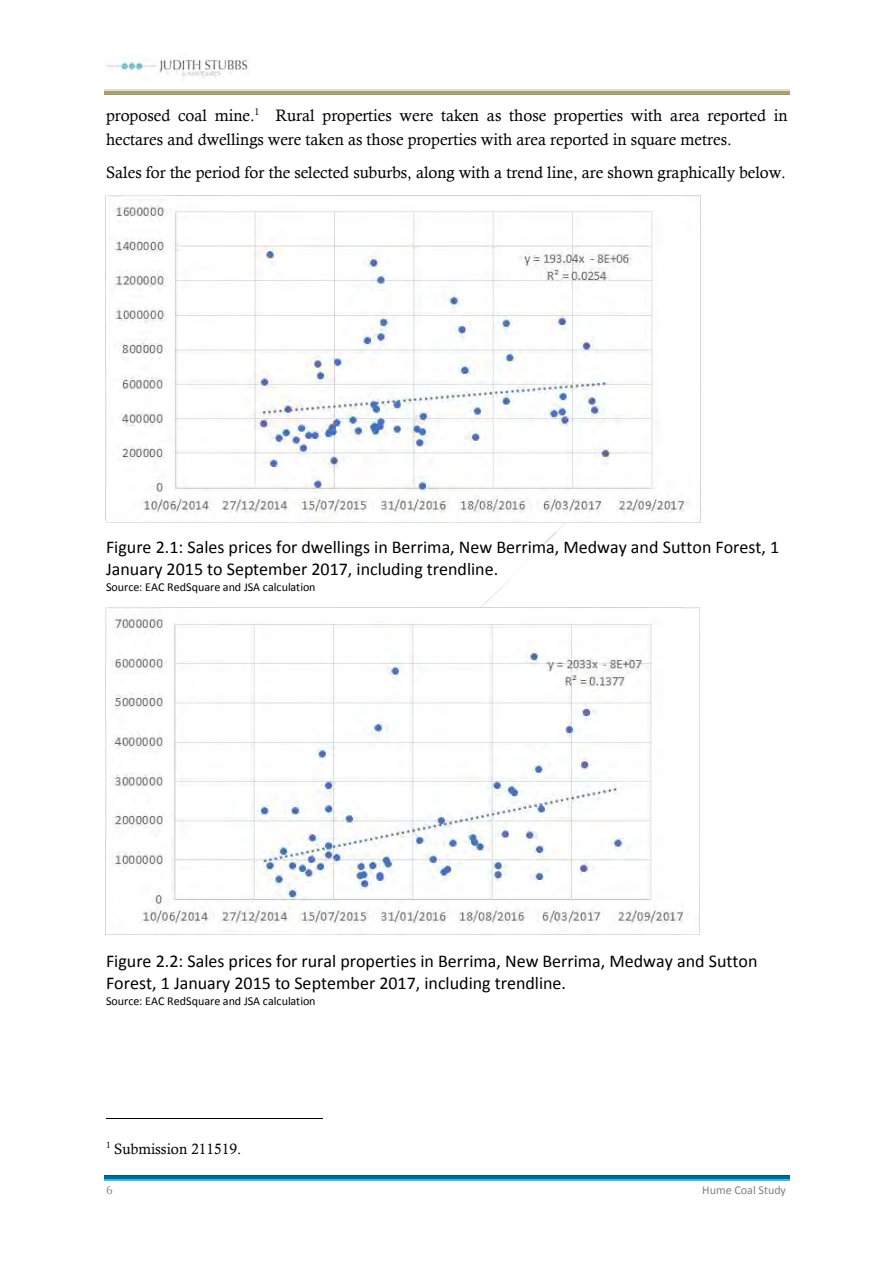
<style>
.page{position:relative;width:893px;height:1263px;background:#fff}
.page>*{position:absolute;margin:0;border:0;box-sizing:border-box;transform-origin:0 0}
.t1{font:18px/21.9px "Calibri";color:#000}
.t2{font:16.5px/23.7px "Calisto MT";color:#000}
.t3{font:15px "Calisto MT";color:#000}
.t4{font:12px "Calibri";color:#000}
.t5{font:12px "Calibri";color:#808080}
.t6{font:12px "Optima";color:#808080}
</style>
<div class="page">
<hr style="left:104px;top:93px;width:685px;height:1px;background:#a49b60">
<hr style="left:104px;top:90px;width:685px;height:3px;background:#a6a073">
<hr style="left:104px;top:89px;width:685px;height:1px;background:#e1dfcc">
<hr style="left:104px;top:1175px;width:685px;height:1px;background:#015778">
<svg style="left:104px;top:1176px;width:685px;height:4px;background:#0b7da9"></svg>
<hr style="left:104px;top:1180px;width:685px;height:1px;background:#26c1fd">
<img style="left:106px;top:53px;width:144px;height:25px">
<hr style="left:106px;top:1118px;width:216px;height:1px;background:#000">
<img style="left:106px;top:195px;width:595px;height:327px">
<img style="left:106px;top:607px;width:594px;height:328px">
<p class="t2" style="left:106px;top:105px;width:683px">proposed coal mine.<sup>1</sup> Rural properties were taken as those properties with area reported in hectares and dwellings were taken as those properties with area reported in square metres.</p>
<p class="t2" style="left:106px;top:162px;width:681px">Sales for the period for the selected suburbs, along with a trend line, are shown graphically below.</p>
<p class="t1" style="left:106px;top:538px;width:675px">Figure 2.1: Sales prices for dwellings in Berrima, New Berrima, Medway and Sutton Forest, 1<br>January 2015 to September 2017, including trendline.</p>
<p class="t4" style="left:106px;top:582px;width:211px">Source: EAC RedSquare and JSA calculation</p>
<p class="t1" style="left:106px;top:951px;width:653px">Figure 2.2: Sales prices for rural properties in Berrima, New Berrima, Medway and Sutton<br>Forest, 1 January 2015 to September 2017, including trendline.</p>
<p class="t4" style="left:106px;top:996px;width:211px">Source: EAC RedSquare and JSA calculation</p>
<p class="t3" style="left:106px;top:1143px;width:137px"><sup>1</sup> Submission 211519.</p>
<p class="t6" style="left:106px;top:1185px;width:8px">6</p>
<p class="t5" style="left:702px;top:1185px;width:85px">Hume Coal Study</p>
</div>
